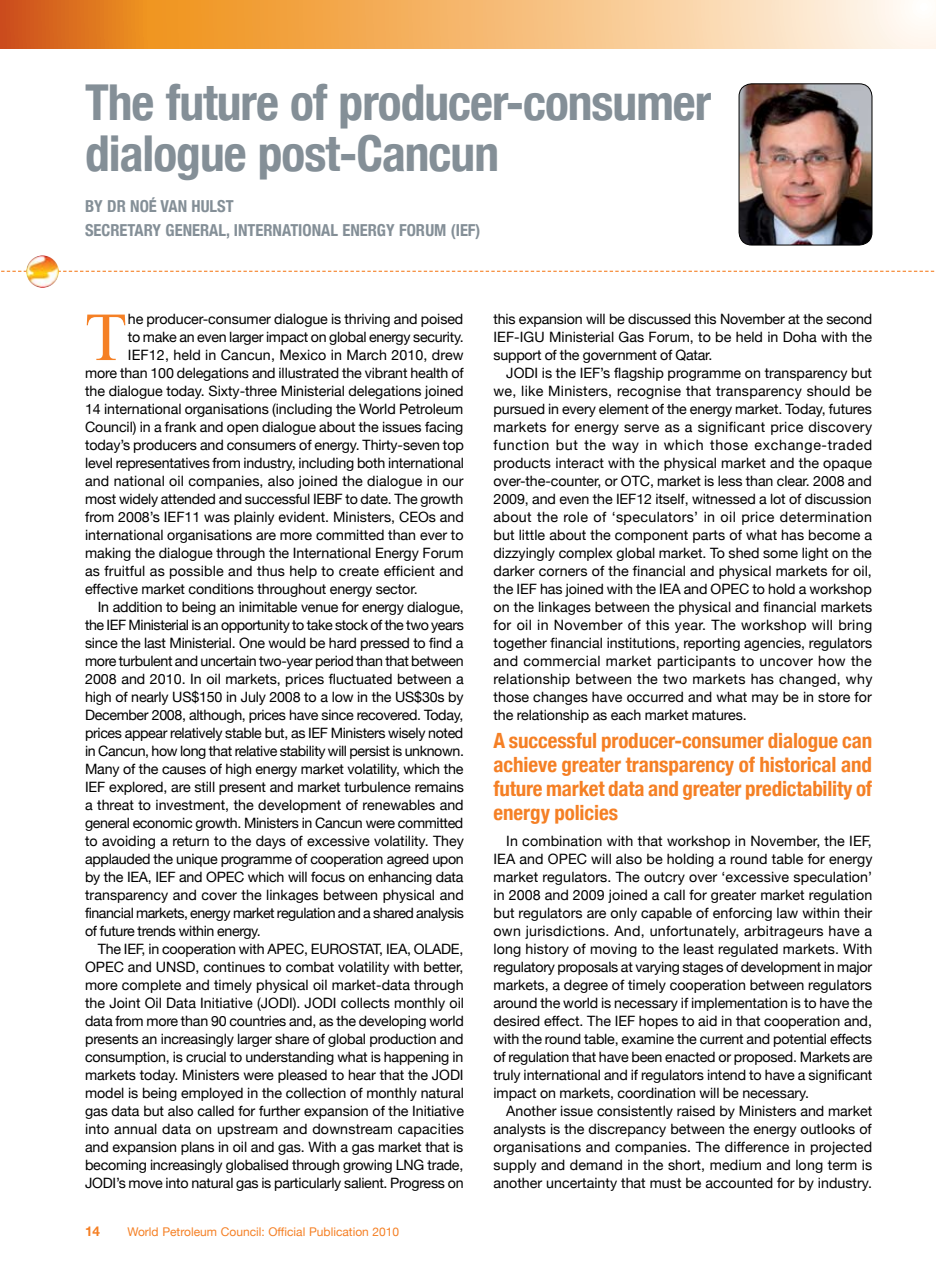
<style>
.page{position:relative;width:936px;height:1263px;background:#fff}
.page>*{position:absolute;margin:0;border:0;box-sizing:border-box;transform-origin:0 0}
.t1{font:68.4px "Times New Roman";color:#f58025}
.t2{font:700 condensed 49.5px/51px "Helvetica Neue";letter-spacing:-.02em;color:#848f97}
.t3{font:700 condensed 21px/24px "Helvetica Neue";letter-spacing:-.01em;color:#f58025;text-align:justify}
.t4{font:700 condensed 16.5px/24px "Helvetica Neue";color:#848f97}
.t5{font:14.25px/18px "Helvetica Neue";letter-spacing:-.01em;color:#000;text-align:justify}
.t6{font:14.25px "Helvetica Neue";letter-spacing:.01em;color:#000}
.t7{font:14.25px "Helvetica Neue";letter-spacing:-.035em;color:#000}
.t8{font:14.25px "Helvetica Neue";letter-spacing:-.03em;color:#000}
.t9{font:700 13.5px "Helvetica Neue";color:#f58025}
.t10{font:12px "Helvetica Neue";color:#f58025}
</style>
<div class="page">
<svg style="left:0;top:0;width:935px;height:48px;background:#f2b573"></svg>
<img style="left:739px;top:84px;width:132px;height:161px;border-radius:13px">
<div style="left:738px;top:84px;width:134px;height:161px;border:1px solid #000;border-radius:13px"></div>
<svg style="left:1px;top:271px;width:934px;height:1px"></svg>
<img style="left:26px;top:255px;width:33px;height:33px;border-radius:50%">
<h2 class="t2" style="left:85px;top:76px;width:627px">The future of producer-consumer dialogue post-Cancun</h2>
<p class="t4" style="left:85px;top:194px;width:188px">by DR NOÉ VAN HULST<br>Secretary General, International</p>
<p class="t4" style="left:342px;top:218px;width:139px">Energy Forum (IEF)</p>
<h1 class="t1" style="left:85px;top:299px;width:43px">T</h1>
<p class="t5" style="left:128px;top:310px;width:337px">he producer-consumer dialogue is thriving and poised</p>
<p class="t5" style="left:128px;top:328px;width:337px">to make an even larger impact on global energy security.</p>
<p class="t6" style="left:128px;top:346px;width:337px">IEF12, held in Cancun, Mexico in March 2010, drew</p>
<p class="t5" style="left:85px;top:364px;width:380px">more than 100 delegations and illustrated the vibrant health of</p>
<p class="t5" style="left:85px;top:382px;width:380px">the dialogue today. Sixty-three Ministerial delegations joined</p>
<p class="t5" style="left:85px;top:400px;width:380px">14 international organisations (including the World Petroleum</p>
<p class="t5" style="left:85px;top:418px;width:380px">Council) in a frank and open dialogue about the issues facing</p>
<p class="t5" style="left:85px;top:436px;width:380px">today’s producers and consumers of energy. Thirty-seven top</p>
<p class="t5" style="left:85px;top:454px;width:380px">level representatives from industry, including both international</p>
<p class="t6" style="left:85px;top:472px;width:380px">and national oil companies, also joined the dialogue in our</p>
<p class="t5" style="left:85px;top:490px;width:380px">most widely attended and successful IEBF to date. The growth</p>
<p class="t5" style="left:85px;top:508px;width:380px">from 2008’s IEF11 was plainly evident. Ministers, CEOs and</p>
<p class="t5" style="left:85px;top:526px;width:380px">international organisations are more committed than ever to</p>
<p class="t5" style="left:85px;top:544px;width:380px">making the dialogue through the International Energy Forum</p>
<p class="t6" style="left:85px;top:562px;width:380px">as fruitful as possible and thus help to create efficient and</p>
<p class="t5" style="left:85px;top:580px;width:334px">effective market conditions throughout energy sector.</p>
<p class="t5" style="left:98px;top:598px;width:367px">In addition to being an inimitable venue for energy dialogue,</p>
<p class="t8" style="left:85px;top:616px;width:380px">the IEF Ministerial is an opportunity to take stock of the two years</p>
<p class="t5" style="left:85px;top:634px;width:380px">since the last Ministerial. One would be hard pressed to find a</p>
<p class="t5" style="left:85px;top:652px;width:380px">more turbulent and uncertain two-year period than that between</p>
<p class="t5" style="left:85px;top:670px;width:380px">2008 and 2010. In oil markets, prices fluctuated between a</p>
<p class="t5" style="left:85px;top:688px;width:380px">high of nearly US$150 in July 2008 to a low in the US$30s by</p>
<p class="t5" style="left:85px;top:706px;width:380px">December 2008, although, prices have since recovered. Today,</p>
<p class="t5" style="left:85px;top:724px;width:380px">prices appear relatively stable but, as IEF Ministers wisely noted</p>
<p class="t5" style="left:85px;top:742px;width:380px">in Cancun, how long that relative stability will persist is unknown.</p>
<p class="t5" style="left:85px;top:760px;width:380px">Many of the causes of high energy market volatility, which the</p>
<p class="t5" style="left:85px;top:778px;width:380px">IEF explored, are still present and market turbulence remains</p>
<p class="t5" style="left:85px;top:796px;width:380px">a threat to investment, the development of renewables and</p>
<p class="t5" style="left:85px;top:814px;width:380px">general economic growth. Ministers in Cancun were committed</p>
<p class="t5" style="left:85px;top:832px;width:380px">to avoiding a return to the days of excessive volatility. They</p>
<p class="t5" style="left:85px;top:850px;width:380px">applauded the unique programme of cooperation agreed upon</p>
<p class="t5" style="left:85px;top:868px;width:380px">by the IEA, IEF and OPEC which will focus on enhancing data</p>
<p class="t5" style="left:85px;top:886px;width:380px">transparency and cover the linkages between physical and</p>
<p class="t7" style="left:85px;top:904px;width:380px">financial markets, energy market regulation and a shared analysis</p>
<p class="t5" style="left:85px;top:922px;width:177px">of future trends within energy.</p>
<p class="t5" style="left:98px;top:940px;width:367px">The IEF, in cooperation with APEC, EUROSTAT, IEA, OLADE,</p>
<p class="t5" style="left:85px;top:958px;width:380px">OPEC and UNSD, continues to combat volatility with better,</p>
<p class="t5" style="left:85px;top:976px;width:380px">more complete and timely physical oil market-data through</p>
<p class="t5" style="left:85px;top:994px;width:380px">the Joint Oil Data Initiative (JODI). JODI collects monthly oil</p>
<p class="t5" style="left:85px;top:1012px;width:380px">data from more than 90 countries and, as the developing world</p>
<p class="t5" style="left:85px;top:1030px;width:380px">presents an increasingly larger share of global production and</p>
<p class="t5" style="left:85px;top:1048px;width:380px">consumption, is crucial to understanding what is happening in</p>
<p class="t5" style="left:85px;top:1066px;width:380px">markets today. Ministers were pleased to hear that the JODI</p>
<p class="t5" style="left:85px;top:1084px;width:380px">model is being employed in the collection of monthly natural</p>
<p class="t5" style="left:85px;top:1102px;width:380px">gas data but also called for further expansion of the Initiative</p>
<p class="t6" style="left:85px;top:1120px;width:380px">into annual data on upstream and downstream capacities</p>
<p class="t5" style="left:85px;top:1138px;width:380px">and expansion plans in oil and gas. With a gas market that is</p>
<p class="t5" style="left:85px;top:1156px;width:380px">becoming increasingly globalised through growing LNG trade,</p>
<p class="t5" style="left:85px;top:1174px;width:380px">JODI’s move into natural gas is particularly salient. Progress on</p>
<p class="t9" style="left:85px;top:1222px;width:17px">14</p>
<p class="t10" style="left:128px;top:1224px;width:273px">World Petroleum Council: Official Publication 2010</p>
<p class="t5" style="left:493px;top:310px;width:380px">this expansion will be discussed this November at the second IEF-IGU Ministerial Gas Forum, to be held in Doha with the support of the government of Qatar.</p>
<p class="t5" style="left:493px;top:364px;width:380px;text-indent:13px">JODI is the IEF’s flagship programme on transparency but we, like Ministers, recognise that transparency should be pursued in every element of the energy market. Today, futures markets for energy serve as a significant price discovery function but the way in which those exchange-traded products interact with the physical market and the opaque over-the-counter, or OTC, market is less than clear. 2008 and 2009, and even the IEF12 itself, witnessed a lot of discussion about the role of ‘speculators’ in oil price determination but little about the component parts of what has become a dizzyingly complex global market. To shed some light on the darker corners of the financial and physical markets for oil, the IEF has joined with the IEA and OPEC to hold a workshop on the linkages between the physical and financial markets for oil in November of this year. The workshop will bring together financial institutions, reporting agencies, regulators and commercial market participants to uncover how the relationship between the two markets has changed, why those changes have occurred and what may be in store for the relationship as each market matures.</p>
<h3 class="t3" style="left:493px;top:728px;width:380px">A successful producer-consumer dialogue can achieve greater transparency of historical and future market data and greater predictability of energy policies</h3>
<p class="t5" style="left:493px;top:832px;width:380px;text-indent:13px">In combination with that workshop in November, the IEF, IEA and OPEC will also be holding a round table for energy market regulators. The outcry over ‘excessive speculation’ in 2008 and 2009 joined a call for greater market regulation but regulators are only capable of enforcing law within their own jurisdictions. And, unfortunately, arbitrageurs have a long history of moving to the least regulated markets. With regulatory proposals at varying stages of development in major markets, a degree of timely cooperation between regulators around the world is necessary if implementation is to have the desired effect. The IEF hopes to aid in that cooperation and, with the round table, examine the current and potential effects of regulation that have been enacted or proposed. Markets are truly international and if regulators intend to have a significant impact on markets, coordination will be necessary.</p>
<p class="t5" style="left:493px;top:1102px;width:380px;text-indent:13px">Another issue consistently raised by Ministers and market analysts is the discrepancy between the energy outlooks of organisations and companies. The difference in projected supply and demand in the short, medium and long term is another uncertainty that must be accounted for by industry.</p>
</div>
